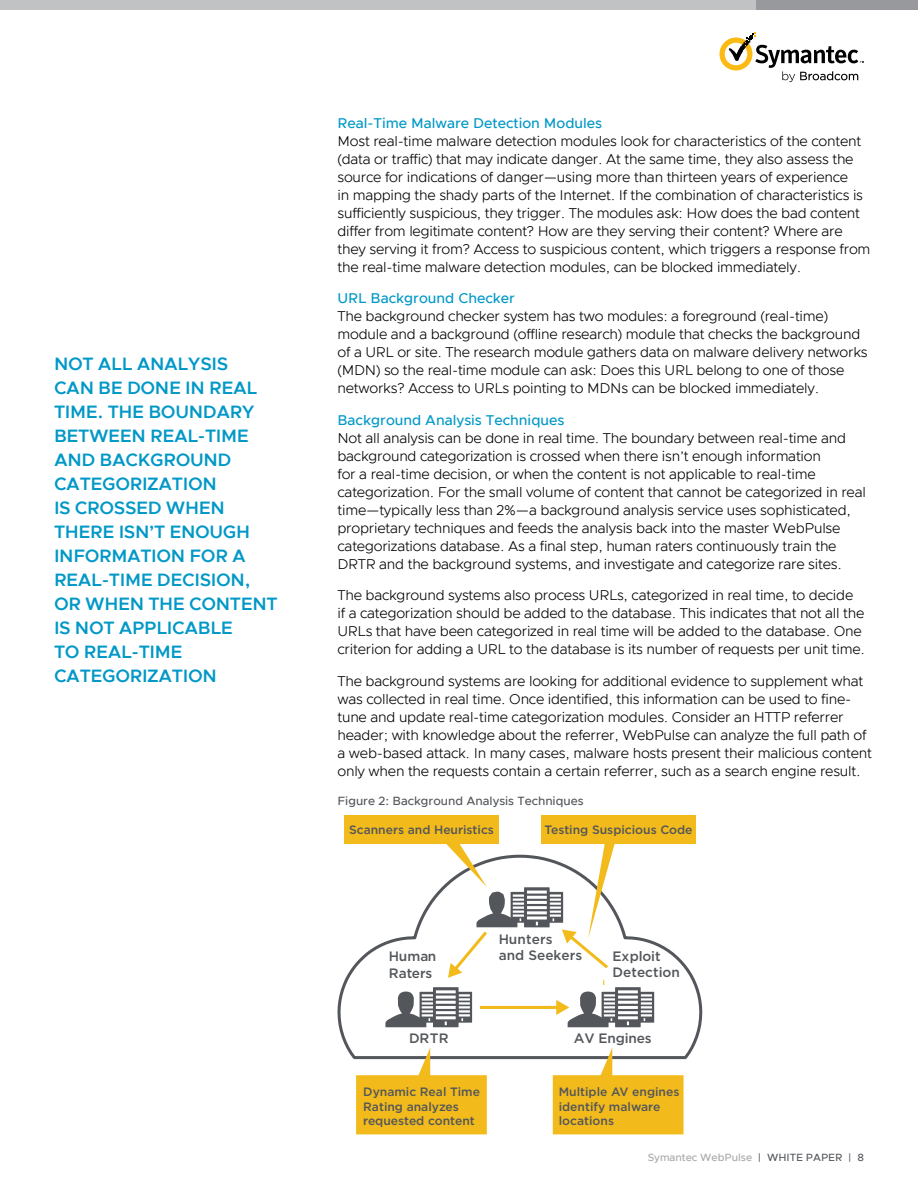
<style>
.page{position:relative;width:918px;height:1188px;background:#fff}
.page>*{position:absolute;margin:0;border:0;box-sizing:border-box;transform-origin:0 0}
.Pull_Quote{font:600 18px/24px "Metropolis";letter-spacing:-.02em;color:#0098c7}
.Body_Text{font:300 14.25px/18px "Metropolis";letter-spacing:-.015em;color:#000}
.Body_head_2nd_level{font:500 14.25px "Metropolis";color:#0098c7}
.t1{font:500 13.65px/16.4px "Gotham";color:#53565a}
.t2{font:500 12.15px/14.5px "Gotham";color:#53565a}
.Figure_Caption{font:500 12px "Metropolis";color:#53565a}
.t3{font:500 10.5px "Metropolis";color:#a7a8aa}
.s1{color:#53565a}
</style>
<div class="page">
<div style="left:0;top:0;width:915px;height:10px;background:#c0c2c4"></div>
<div style="left:756px;top:0;width:162px;height:10px;background:#97999c"></div>
<svg style="left:719px;top:32px;width:145px;height:50px"></svg>
<svg style="left:338px;top:941px;width:364px;height:119px"></svg>
<svg style="left:356px;top:1075px;width:328px;height:59px"></svg>
<svg style="left:417px;top:843px;width:199px;height:236px"></svg>
<img style="left:415px;top:1032px;width:32px;height:16px">
<div style="left:541px;top:815px;width:155px;height:28px;background:#f2ba1b"></div>
<div style="left:344px;top:815px;width:155px;height:28px;background:#f2ba1b"></div>
<svg style="left:385px;top:887px;width:269px;height:140px"></svg>
<p class="Pull_Quote" style="left:54px;top:351px;width:225px">NOT ALL ANALYSIS<br>CAN BE DONE IN REAL<br>TIME. THE BOUNDARY<br>BETWEEN REAL-TIME<br>AND BACKGROUND<br>CATEGORIZATION<br>IS CROSSED WHEN<br>THERE ISN’T ENOUGH<br>INFORMATION FOR A<br>REAL-TIME DECISION,<br>OR WHEN THE CONTENT<br>IS NOT APPLICABLE<br>TO REAL-TIME<br>CATEGORIZATION</p>
<p class="Body_head_2nd_level" style="left:338px;top:114px;width:266px">Real-Time Malware Detection Modules</p>
<p class="Body_Text" style="left:338px;top:132px;width:534px">Most real-time malware detection modules look for characteristics of the content (data or traffic) that may indicate danger. At the same time, they also assess the source for indications of danger—using more than thirteen years of experience<br>in mapping the shady parts of the Internet. If the combination of characteristics is sufficiently suspicious, they trigger. The modules ask: How does the bad content differ from legitimate content? How are they serving their content? Where are they serving it from? Access to suspicious content, which triggers a response from the real-time malware detection modules, can be blocked immediately.</p>
<p class="Body_head_2nd_level" style="left:338px;top:290px;width:179px">URL Background Checker</p>
<p class="Body_Text" style="left:338px;top:308px;width:532px">The background checker system has two modules: a foreground (real-time) module and a background (offline research) module that checks the background of a URL or site. The research module gathers data on malware delivery networks (MDN) so the real-time module can ask: Does this URL belong to one of those networks? Access to URLs pointing to MDNs can be blocked immediately.</p>
<p class="Body_head_2nd_level" style="left:338px;top:411px;width:229px">Background Analysis Techniques</p>
<p class="Body_Text" style="left:338px;top:429px;width:530px">Not all analysis can be done in real time. The boundary between real-time and background categorization is crossed when there isn’t enough information<br>for a real-time decision, or when the content is not applicable to real-time categorization. For the small volume of content that cannot be categorized in real time—typically less than 2%—a background analysis service uses sophisticated, proprietary techniques and feeds the analysis back into the master WebPulse categorizations database. As a final step, human raters continuously train the DRTR and the background systems, and investigate and categorize rare sites.</p>
<p class="Body_Text" style="left:338px;top:587px;width:529px">The background systems also process URLs, categorized in real time, to decide<br>if a categorization should be added to the database. This indicates that not all the URLs that have been categorized in real time will be added to the database. One criterion for adding a URL to the database is its number of requests per unit time.</p>
<p class="Body_Text" style="left:338px;top:672px;width:536px">The background systems are looking for additional evidence to supplement what was collected in real time. Once identified, this information can be used to fine&shy;tune and update real-time categorization modules. Consider an HTTP referrer header; with knowledge about the referrer, WebPulse can analyze the full path of a web-based attack. In many cases, malware hosts present their malicious content only when the requests contain a certain referrer, such as a search engine result.</p>
<p class="Figure_Caption" style="left:338px;top:793px;width:248px">Figure 2: Background Analysis Techniques</p>
<p class="t2" style="left:349px;top:822px;width:146px">Scanners and Heuristics</p>
<p class="t2" style="left:545px;top:822px;width:150px">Testing Suspicious Code</p>
<p class="t1" style="left:389px;top:948px;width:49px">Human<br>Raters</p>
<p class="t1" style="left:499px;top:931px;width:85px">Hunters<br>and Seekers</p>
<p class="t1" style="left:613px;top:947px;width:69px">Exploit<br>Detection</p>
<p class="t1" style="left:409px;top:1030px;width:41px">DRTR</p>
<p class="t1" style="left:574px;top:1030px;width:79px">AV Engines</p>
<p class="t2" style="left:363px;top:1084px;width:118px">Dynamic Real Time<br>Rating analyzes requested content</p>
<p class="t2" style="left:559px;top:1084px;width:122px">Multiple AV engines identify malware locations</p>
<p class="t3" style="left:648px;top:1151px;width:218px">Symantec WebPulse <span class="s1">| WHITE PAPER | 8</span></p>
</div>
